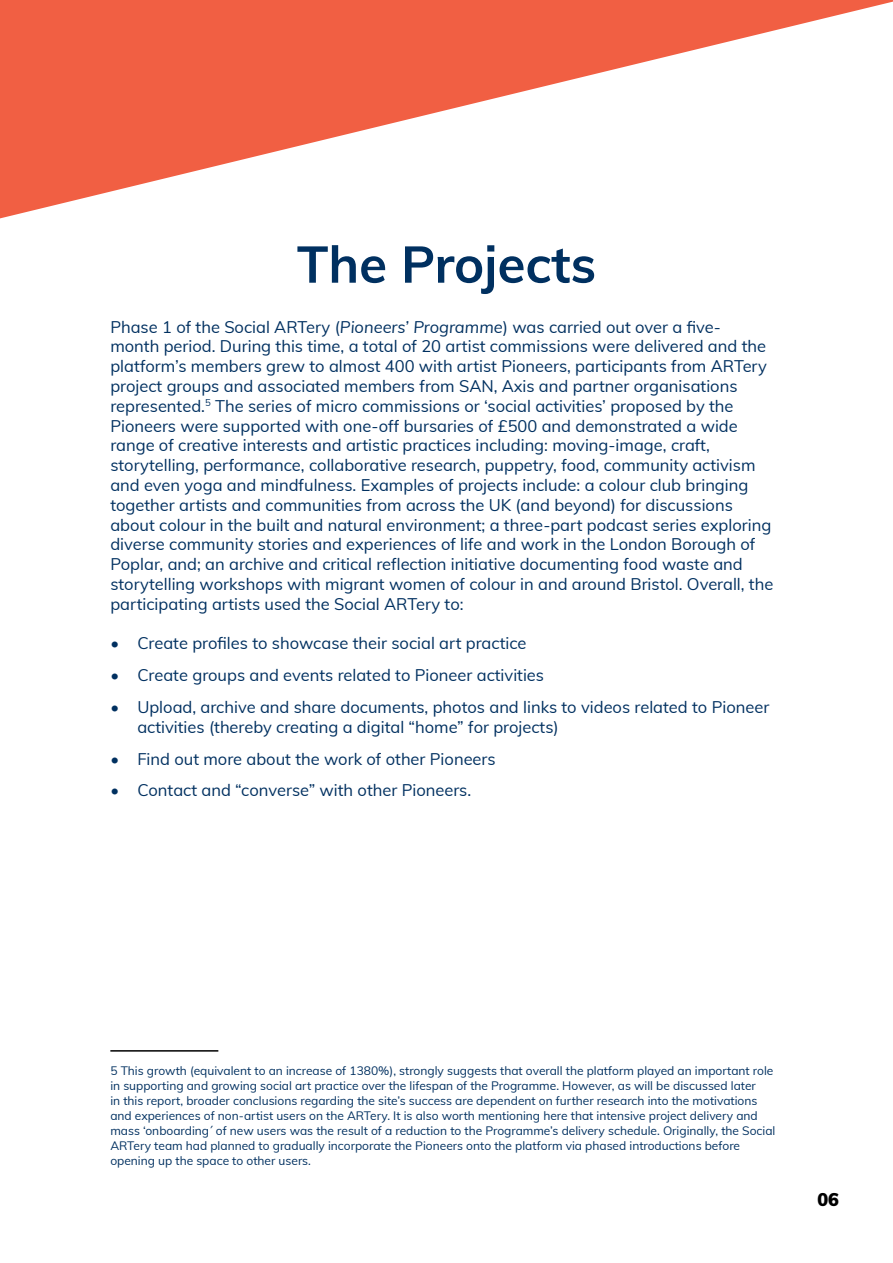
<style>
.page{position:relative;width:893px;height:1263px;background:#fff}
.page>*{position:absolute;margin:0;border:0;box-sizing:border-box;transform-origin:0 0}
.t1{font:700 51px "Muli";color:#003060}
.t2{font:900 18px "Muli";color:#000}
.t3{font:16.5px/19.8px "Muli";color:#003060}
.t4{font:12px/15px "Muli";color:#003060}
.s1{font-style:italic}
</style>
<div class="page">
<svg style="left:0;top:0;width:893px;height:218px;fill:#f15f43"></svg>
<hr style="left:110px;top:1050px;width:108px;height:1px;background:#000">
<h1 class="t1" style="left:297px;top:227px;width:301px">The Projects</h1>
<p class="t3" style="left:110px;top:316px;width:664px">Phase 1 of the Social ARTery (<span class="s1">Pioneers’ Programme</span>) was carried out over a five&shy;month period. During this time, a total of 20 artist commissions were delivered and the platform’s members grew to almost 400 with artist Pioneers, participants from ARTery project groups and associated members from SAN, Axis and partner organisations represented.<sup>5</sup> The series of micro commissions or ‘social activities’ proposed by the Pioneers were supported with one-off bursaries of £500 and demonstrated a wide range of creative interests and artistic practices including: moving-image, craft, storytelling, performance, collaborative research, puppetry, food, community activism and even yoga and mindfulness. Examples of projects include: a colour club bringing together artists and communities from across the UK (and beyond) for discussions about colour in the built and natural environment; a three-part podcast series exploring diverse community stories and experiences of life and work in the London Borough of Poplar, and; an archive and critical reflection initiative documenting food waste and storytelling workshops with migrant women of colour in and around Bristol. Overall, the participating artists used the Social ARTery to:</p>
<p class="t3" style="left:110px;top:633px;width:418px">• Create profiles to showcase their social art practice</p>
<p class="t3" style="left:110px;top:664px;width:435px">• Create groups and events related to Pioneer activities</p>
<p class="t3" style="left:137px;top:696px;width:633px;text-indent:-27px">• Upload, archive and share documents, photos and links to videos related to Pioneer activities (thereby creating a digital “home” for projects)</p>
<p class="t3" style="left:110px;top:748px;width:387px">• Find out more about the work of other Pioneers</p>
<p class="t3" style="left:110px;top:780px;width:362px">• Contact and “converse” with other Pioneers.</p>
<p class="t4" style="left:110px;top:1062px;width:666px">5 This growth (equivalent to an increase of 1380%), strongly suggests that overall the platform played an important role in supporting and growing social art practice over the lifespan of the Programme. However, as will be discussed later<br>in this report, broader conclusions regarding the site’s success are dependent on further research into the motivations and experiences of non-artist users on the ARTery. It is also worth mentioning here that intensive project delivery and mass ‘onboarding´ of new users was the result of a reduction to the Programme’s delivery schedule. Originally, the Social ARTery team had planned to gradually incorporate the Pioneers onto the platform via phased introductions before opening up the space to other users.</p>
<p class="t2" style="left:817px;top:1187px;width:23px">06</p>
</div>
